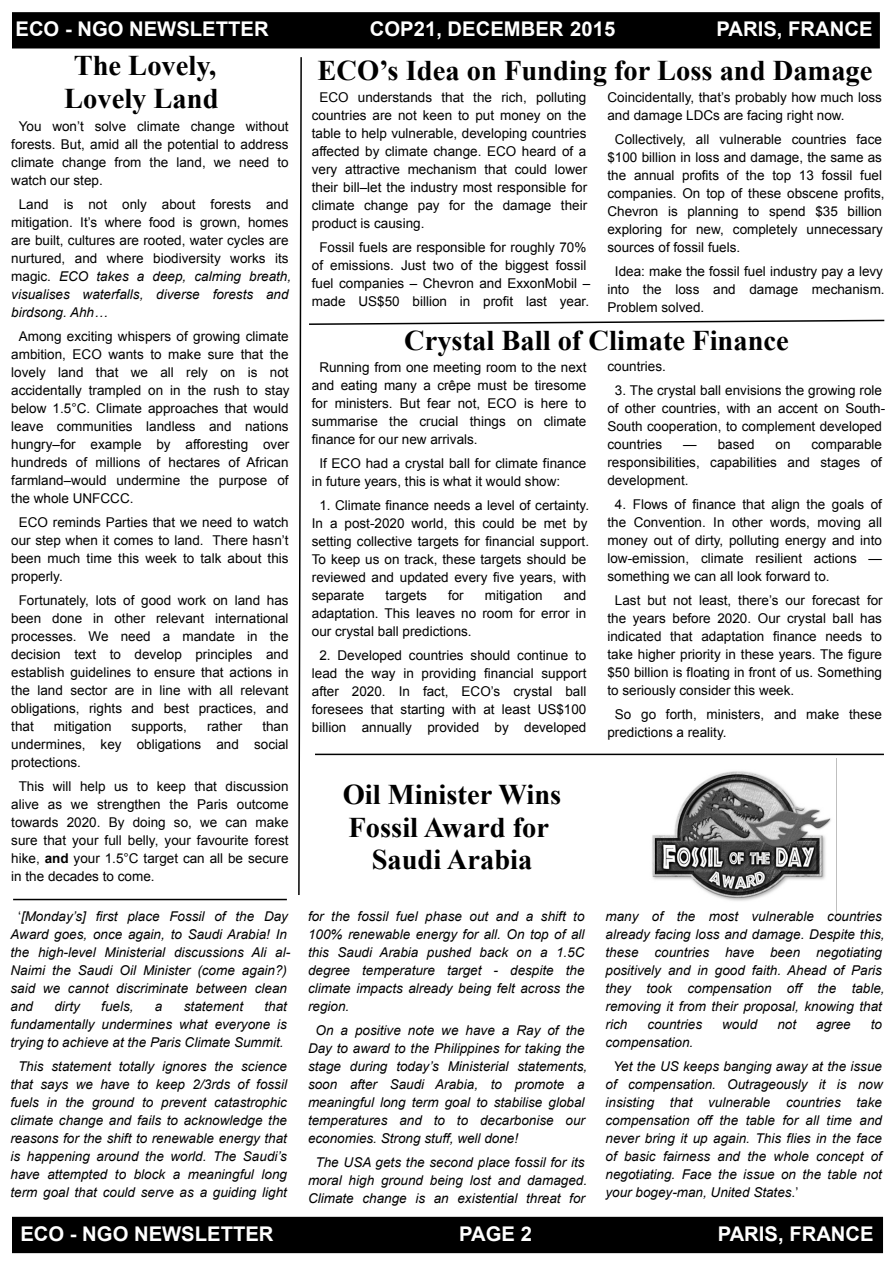
<style>
.page{position:relative;width:893px;height:1263px;background:#fff}
.page>*{position:absolute;margin:0;border:0;box-sizing:border-box;transform-origin:0 0}
.t1{font:700 28.5px/32.7px "Times New Roman";color:#000;text-align:center}
.t2{font:700 20.25px "Arial";color:#fff}
.t3{font:13.5px/18px "Arial";color:#000;text-align:justify}
.t4{font:italic 13.5px/18px "Arial";color:#000}
.s1{font-style:italic}
.s2{font-weight:700}
.s3{font-style:normal}
</style>
<div class="page">
<img style="left:715px;top:896px;width:122px;height:18px">
<div style="left:13px;top:13px;width:866px;height:35px;background:#000"></div>
<div style="left:12px;top:12px;width:868px;height:36px;border:2px solid #000"></div>
<div style="left:13px;top:1217px;width:869px;height:35px;background:#000"></div>
<div style="left:12px;top:1217px;width:871px;height:36px;border:2px solid #000"></div>
<svg style="left:298px;top:57px;width:587px;height:839px"></svg>
<hr style="left:13px;top:899px;width:274px;height:1px;background:#000">
<h2 class="t2" style="left:16px;top:18px;width:255px">ECO - NGO NEWSLETTER</h2>
<h2 class="t2" style="left:370px;top:18px;width:247px">COP21, DECEMBER 2015</h2>
<h2 class="t2" style="left:717px;top:18px;width:157px">PARIS, FRANCE</h2>
<h1 class="t1" style="left:64px;top:49px;width:156px">The Lovely,<br>Lovely Land</h1>
<p class="t3" style="left:11px;top:117px;width:279px;text-indent:8px">You won’t solve climate change without forests. But, amid all the potential to address climate change from the land, we need to watch our step.</p>
<p class="t3" style="left:11px;top:195px;width:281px;text-align:left;text-indent:8px">Land is not only about forests and mitigation. It’s where food is grown, homes are built, cultures are rooted, water cycles are nurtured, and where biodiversity works its magic. <span class="s1">ECO takes a deep, calming breath, visualises waterfalls, diverse forests and birdsong. Ahh…</span></p>
<p class="t3" style="left:11px;top:327px;width:280px;text-indent:8px">Among exciting whispers of growing climate ambition, ECO wants to make sure that the lovely land that we all rely on is not accidentally trampled on in the rush to stay below 1.5°C. Climate approaches that would leave communities landless and nations hungry–for example by afforesting over hundreds of millions of hectares of African farmland–would undermine the purpose of the whole UNFCCC.</p>
<p class="t3" style="left:11px;top:513px;width:279px;text-indent:8px">ECO reminds Parties that we need to watch our step when it comes to land. There hasn’t been much time this week to talk about this properly.</p>
<p class="t3" style="left:11px;top:591px;width:279px;text-indent:8px">Fortunately, lots of good work on land has been done in other relevant international processes. We need a mandate in the decision text to develop principles and establish guidelines to ensure that actions in the land sector are in line with all relevant obligations, rights and best practices, and that</p>
<p class="t3" style="left:11px;top:717px;width:279px;text-indent:251px">than undermines, key obligations and social protections.</p>
<p class="t3" style="left:11px;top:777px;width:279px;text-indent:8px">This will help us to keep that discussion alive as we strengthen the Paris outcome towards 2020. By doing so, we can make sure that your full belly, your favourite forest hike, <span class="s2">and</span> your 1.5°C target can all be secure in the decades to come.</p>
<p class="t3" style="left:54px;top:717px;width:59px">mitigation</p>
<p class="t3" style="left:132px;top:717px;width:57px">supports,</p>
<p class="t3" style="left:207px;top:717px;width:37px">rather</p>
<p class="t4" style="left:10px;top:907px;width:281px;text-indent:8px"><span class="s3">‘</span>[Monday’s] first place Fossil of the Day Award goes, once again, to Saudi Arabia! In the high-level Ministerial discussions Ali al-Naimi the Saudi Oil Minister (come again?) said we cannot discriminate between clean and</p>
<p class="t4" style="left:54px;top:997px;width:27px">dirty</p>
<p class="t4" style="left:101px;top:997px;width:34px">fuels,</p>
<p class="t4" style="left:155px;top:997px;width:9px">a</p>
<p class="t4" style="left:184px;top:997px;width:61px">statement</p>
<p class="t4" style="left:10px;top:997px;width:278px;text-align:justify;text-indent:254px">that fundamentally undermines what everyone is trying to achieve at the Paris Climate Summit.</p>
<p class="t4" style="left:10px;top:1057px;width:278px;text-align:center">This statement totally ignores the science that says we have to keep 2/3rds of fossil fuels in the ground to prevent catastrophic climate change and fails to acknowledge the reasons for the shift to renewable energy that is happening around the world. The Saudi’s have attempted to block a meaningful long term goal that could serve as a guiding light</p>
<h1 class="t1" style="left:317px;top:54px;width:557px">ECO’s Idea on Funding for Loss and Damage</h1>
<p class="t3" style="left:312px;top:88px;width:277px;text-indent:8px">ECO understands that the rich, polluting countries are not keen to put money on the table to help vulnerable, developing countries affected by climate change. ECO heard of a very attractive mechanism that could lower their bill–let the industry most responsible for climate change pay for the damage their product is causing.</p>
<p class="t3" style="left:312px;top:238px;width:280px;text-align:center">Fossil fuels are responsible for roughly 70% of emissions. Just two of the biggest fossil fuel companies – Chevron and ExxonMobil – made US$50 billion in profit last year.</p>
<p class="t3" style="left:607px;top:88px;width:276px">Coincidentally, that’s probably how much loss and damage LDCs are facing right now.</p>
<p class="t3" style="left:607px;top:130px;width:279px;text-align:left;text-indent:8px">Collectively, all vulnerable countries face $100 billion in loss and damage, the same as the annual profits of the top 13 fossil fuel companies. On top of these obscene profits, Chevron is planning to spend $35 billion exploring for new, completely unnecessary sources of fossil fuels.</p>
<p class="t3" style="left:607px;top:262px;width:279px;text-indent:8px">Idea: make the fossil fuel industry pay a levy into the loss and damage mechanism.<br>Problem solved.</p>
<h1 class="t1" style="left:404px;top:324px;width:386px">Crystal Ball of Climate Finance</h1>
<p class="t3" style="left:312px;top:358px;width:276px;text-indent:8px">Running from one meeting room to the next and eating many a crêpe must be tiresome for ministers. But fear not, ECO is here to summarise the crucial things on climate finance for our new arrivals.</p>
<p class="t3" style="left:312px;top:454px;width:276px;text-indent:8px">If ECO had a crystal ball for climate finance in future years, this is what it would show:</p>
<p class="t3" style="left:312px;top:496px;width:279px;text-align:left;text-indent:8px">1. Climate finance needs a level of certainty.<br>In a post-2020 world, this could be met by setting collective targets for financial support.<br>To keep us on track, these targets should be reviewed and updated every five years, with separate</p>
<p class="t3" style="left:386px;top:586px;width:43px">targets</p>
<p class="t3" style="left:448px;top:586px;width:17px">for</p>
<p class="t3" style="left:485px;top:586px;width:59px">mitigation</p>
<p class="t3" style="left:312px;top:586px;width:276px;text-indent:252px">and adaptation. This leaves no room for error in our crystal ball predictions.</p>
<p class="t3" style="left:312px;top:646px;width:276px;text-align:center">2. Developed countries should continue to lead the way in providing financial support after 2020. In fact, ECO’s crystal ball foresees that starting with at least US$100 billion annually provided by developed</p>
<p class="t3" style="left:607px;top:358px;width:60px">countries.</p>
<p class="t3" style="left:607px;top:382px;width:279px;text-align:left;text-indent:8px">3. The crystal ball envisions the growing role of other countries, with an accent on South-South cooperation, to complement developed countries</p>
<p class="t3" style="left:607px;top:436px;width:276px;text-indent:204px">comparable responsibilities, capabilities and stages of development.</p>
<p class="t3" style="left:607px;top:496px;width:276px;text-indent:8px">4. Flows of finance that align the goals of the Convention. In other words, moving all money out of dirty, polluting energy and into low-emission, climate resilient actions — something we can all look forward to.</p>
<p class="t3" style="left:607px;top:592px;width:277px;text-indent:8px">Last but not least, there’s our forecast for the years before 2020. Our crystal ball has indicated that adaptation finance needs to take higher priority in these years. The figure $50 billion is floating in front of us. Something to seriously consider this week.</p>
<p class="t3" style="left:607px;top:706px;width:276px;text-indent:8px">So go forth, ministers, and make these predictions a reality.</p>
<p class="t3" style="left:683px;top:436px;width:73px">— based</p>
<p class="t3" style="left:775px;top:436px;width:17px">on</p>
<h1 class="t1" style="left:343px;top:778px;width:220px">Oil Minister Wins<br>Fossil Award for<br>Saudi Arabia</h1>
<p class="t4" style="left:308px;top:907px;width:278px;text-align:justify">for the fossil fuel phase out and a shift to 100% renewable energy for all. On top of all this Saudi Arabia pushed back on a 1.5C degree temperature target - despite the climate impacts already being felt across the region.</p>
<p class="t4" style="left:308px;top:1021px;width:281px;text-indent:8px">On a positive note we have a Ray of the Day to award to the Philippines for taking the stage during today’s Ministerial statements, soon after Saudi Arabia, to promote a meaningful long term goal to stabilise global temperatures and to to decarbonise our economies. Strong stuff, well done!</p>
<p class="t4" style="left:308px;top:1153px;width:281px;text-align:center">The USA gets the second place fossil for its moral high ground being lost and damaged.<br>Climate change is an existential threat for</p>
<p class="t4" style="left:605px;top:907px;width:281px">many of the most vulnerable countries already facing loss and damage. Despite this, these countries have been negotiating positively and in good faith. Ahead of Paris they took compensation off the table, removing it from their proposal, knowing that rich</p>
<p class="t4" style="left:647px;top:1015px;width:56px">countries</p>
<p class="t4" style="left:722px;top:1015px;width:37px">would</p>
<p class="t4" style="left:777px;top:1015px;width:20px">not</p>
<p class="t4" style="left:816px;top:1015px;width:36px">agree</p>
<p class="t4" style="left:871px;top:1015px;width:13px">to</p>
<p class="t4" style="left:613px;top:1030px;width:270px;line-height:24px;text-indent:-8px">compensation.<br>Yet the US keeps banging away at the issue</p>
<p class="t4" style="left:605px;top:1075px;width:279px;text-align:justify">of compensation. Outrageously it is now insisting that vulnerable countries take compensation off the table for all time and never bring it up again. This flies in the face of basic fairness and the whole concept of negotiating. Face the issue on the table not your bogey-man, United States.<span class="s3">’</span></p>
<h2 class="t2" style="left:20px;top:1222px;width:255px">ECO - NGO NEWSLETTER</h2>
<h2 class="t2" style="left:459px;top:1222px;width:74px">PAGE 2</h2>
<h2 class="t2" style="left:718px;top:1222px;width:157px">PARIS, FRANCE</h2>
</div>
